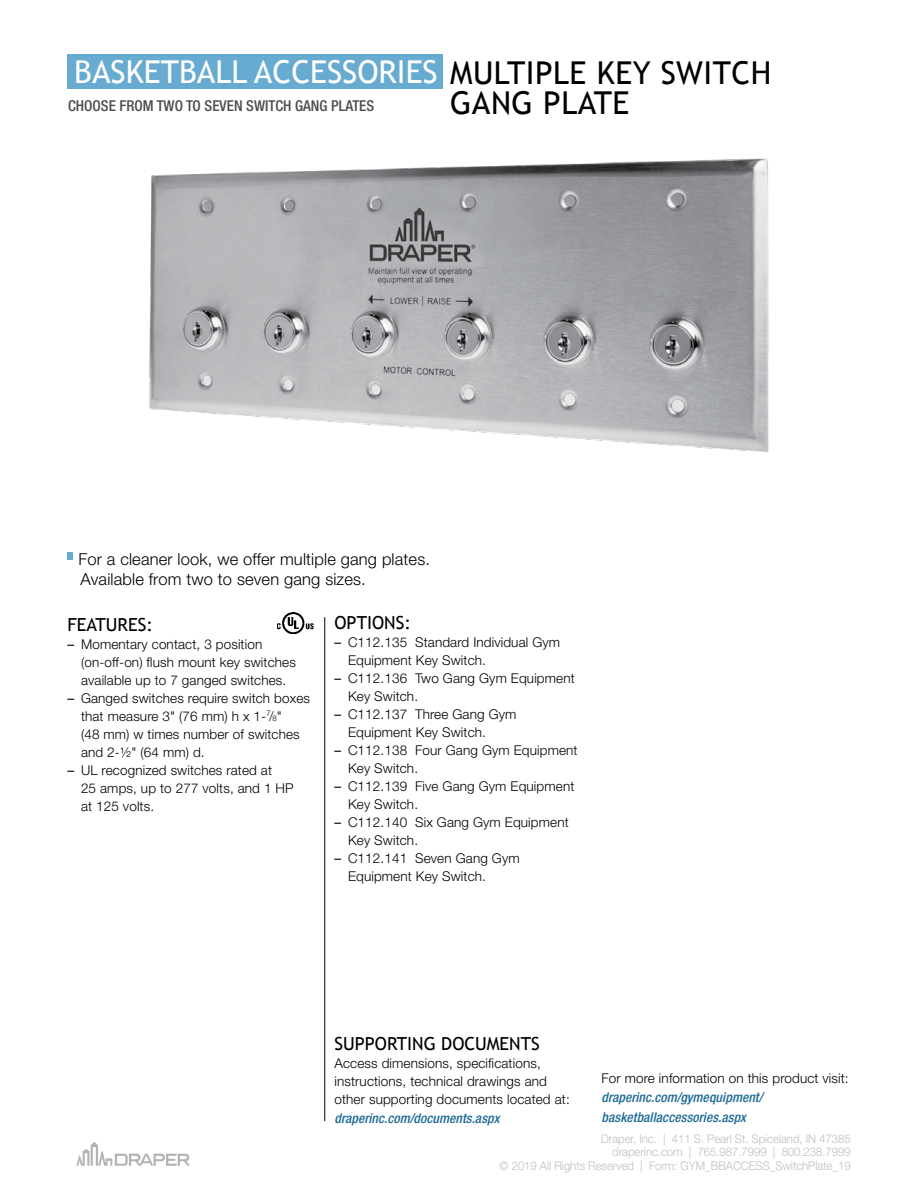
<style>
.page{position:relative;width:918px;height:1188px;background:#fff}
.page>*{position:absolute;margin:0;border:0;box-sizing:border-box;transform-origin:0 0}
.t1{font:31.5px "Trebuchet MS";color:#fff}
.t2{font:31.5px "Trebuchet MS";letter-spacing:.015em;color:#000}
.t3{font:18px "Trebuchet MS";color:#000}
.t4{font:300 16.5px/19.8px "Helvetica Neue LT Std";letter-spacing:.01em;color:#000}
.t5{font:500 condensed 15px "Helvetica Neue LT Std";color:#4d4d4f}
.t6{font:300 13.5px/18px "Helvetica Neue LT Std";letter-spacing:.01em;color:#000}
.t7{font:italic 500 condensed 13.5px/19.5px "Helvetica Neue LT Std";letter-spacing:.01em;color:#1c6993}
.t8{font:300 12px/13.5px "Helvetica Neue LT Std";color:#bcbec0;text-align:right;scale:.94 1}
.s1{color:#000}
.s2{font-weight:400}
.s3{font-size:7.8px}
</style>
<div class="page">
<div style="left:68px;top:54px;width:375px;height:34px;background:#67abd1"></div>
<svg style="left:76px;top:1142px;width:114px;height:24px"></svg>
<hr style="left:324px;top:617px;width:1px;height:504px;background:#000">
<svg style="left:68px;top:552px;width:5px;height:7px"></svg>
<img style="left:149px;top:158px;width:620px;height:294px">
<img style="left:278px;top:612px;width:36px;height:22px">
<h1 class="t1" style="left:74px;top:53px;width:699px">BASKETBALL ACCESSORIES <span class="s1">MULTIPLE KEY SWITCH</span></h1>
<p class="t5" style="left:68px;top:96px;width:308px">CHOOSE FROM TWO TO SEVEN SWITCH GANG PLATES</p>
<h1 class="t2" style="left:450px;top:85px;width:181px">GANG PLATE</h1>
<p class="t4" style="left:78px;top:549px;width:353px">For a cleaner look, we offer multiple gang plates.<br>Available from two to seven gang sizes.</p>
<h2 class="t3" style="left:68px;top:614px;width:87px">FEATURES:</h2>
<p class="t6" style="left:81px;top:635px;width:216px;text-indent:-14px"><span class="s2">–</span> Momentary contact, 3 position (on-off-on) flush mount key switches available up to 7 ganged switches.</p>
<p class="t6" style="left:81px;top:689px;width:231px;text-indent:-14px"><span class="s2">–</span> Ganged switches require switch boxes that measure 3" (76 mm) h x 1-<sup>7</sup>/<span class="s3">8</span>"<br>(48 mm) w times number of switches and 2-½" (64 mm) d.</p>
<p class="t6" style="left:81px;top:761px;width:214px;text-indent:-14px"><span class="s2">–</span> UL recognized switches rated at<br>25 amps, up to 277 volts, and 1 HP at 125 volts.</p>
<h2 class="t3" style="left:334px;top:612px;width:78px">OPTIONS:</h2>
<p class="t6" style="left:348px;top:633px;width:214px;text-indent:-14px"><span class="s2">–</span> C112.135 Standard Individual Gym<br>Equipment Key Switch.</p>
<p class="t6" style="left:348px;top:669px;width:228px;text-indent:-14px"><span class="s2">–</span> C112.136 Two Gang Gym Equipment<br>Key Switch.</p>
<p class="t6" style="left:348px;top:705px;width:170px;text-indent:-14px"><span class="s2">–</span> C112.137 Three Gang Gym<br>Equipment Key Switch.</p>
<p class="t6" style="left:348px;top:741px;width:231px;text-indent:-14px"><span class="s2">–</span> C112.138 Four Gang Gym Equipment<br>Key Switch.</p>
<p class="t6" style="left:348px;top:777px;width:228px;text-indent:-14px"><span class="s2">–</span> C112.139 Five Gang Gym Equipment<br>Key Switch.</p>
<p class="t6" style="left:348px;top:813px;width:222px;text-indent:-14px"><span class="s2">–</span> C112.140 Six Gang Gym Equipment<br>Key Switch.</p>
<p class="t6" style="left:348px;top:849px;width:173px;text-indent:-14px"><span class="s2">–</span> C112.141 Seven Gang Gym<br>Equipment Key Switch.</p>
<h2 class="t3" style="left:334px;top:1033px;width:207px">SUPPORTING DOCUMENTS</h2>
<p class="t6" style="left:334px;top:1053px;width:237px">Access dimensions, specifications, instructions, technical drawings and other supporting documents located at:</p>
<p class="t7" style="left:334px;top:1109px;width:167px">draperinc.com/documents.aspx</p>
<p class="t6" style="left:602px;top:1069px;width:249px">For more information on this product visit:</p>
<p class="t7" style="left:602px;top:1088px;width:163px">draperinc.com/gymequipment/ basketballaccessories.aspx</p>
<p class="t8" style="left:500px;top:1131px;width:375px">Draper, Inc. | 411 S. Pearl St. Spiceland, IN 47385<br>draperinc.com | 765.987.7999 | 800.238.7999<br>© 2019 All Rights Reserved | Form: GYM_BBACCESS_SwitchPlate_19</p>
</div>
